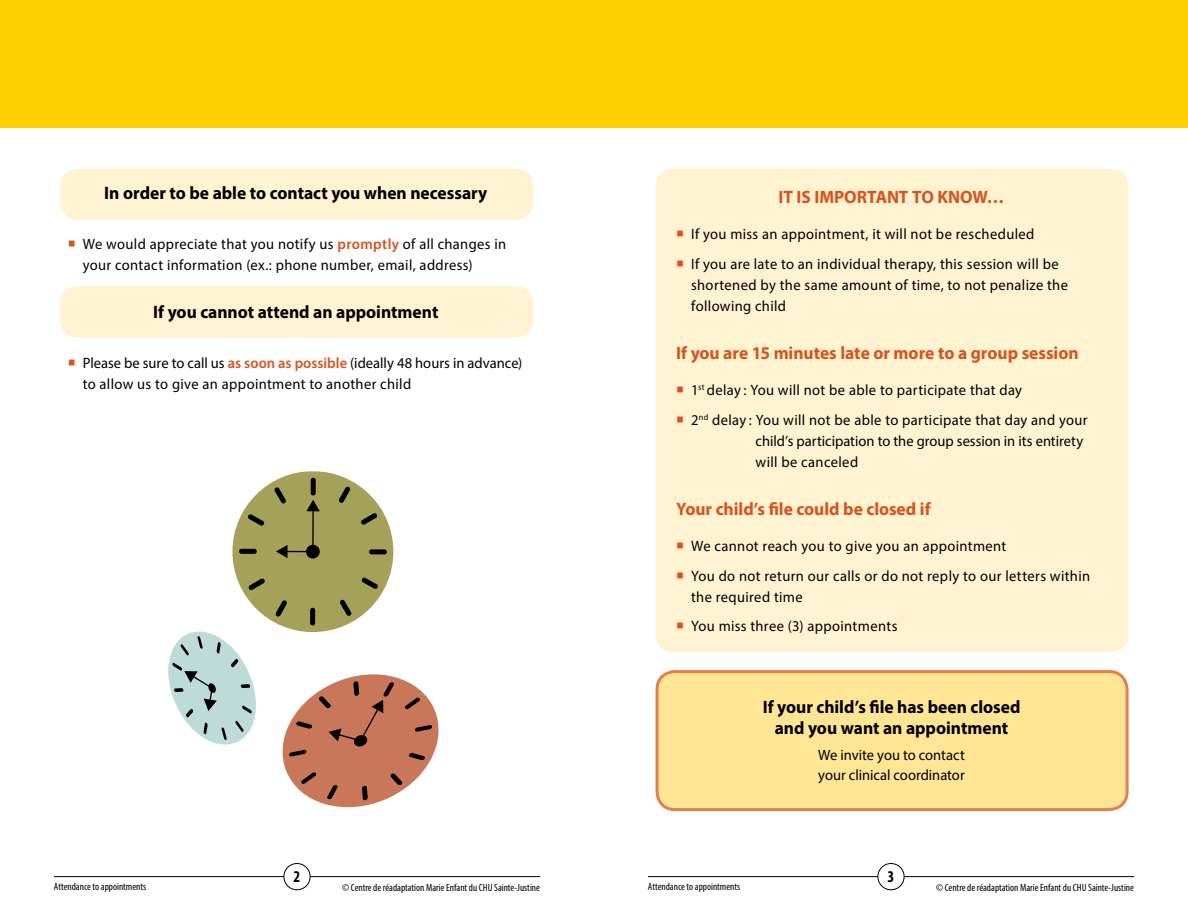
<style>
.page{position:relative;width:1188px;height:918px;background:#fff}
.page>*{position:absolute;margin:0;border:0;box-sizing:border-box;transform-origin:0 0}
.t1{font:700 18px/21px "Myriad Pro";color:#000;text-align:center}
.t2{font:700 18px "Myriad Pro";color:#d9531e}
.t3{font:700 condensed 16.5px "Myriad Pro";color:#000}
.t4{font:15px/29.7px "Myriad Pro";letter-spacing:.02em;color:#000}
.t5{font:15px/21px "Myriad Pro";color:#000}
.t6{font:condensed 10.5px "Myriad Pro";color:#000}
.s1{font-weight:600;color:#d9531e}
</style>
<div class="page">
<div style="left:60px;top:286px;width:473px;height:52px;background:#fff3d1;border-radius:18px"></div>
<hr style="left:54px;top:876px;width:486px;height:1px;background:#000">
<hr style="left:648px;top:876px;width:486px;height:1px;background:#000">
<div style="left:284px;top:864px;width:26px;height:26px;background:#fff;border-radius:50%"></div>
<div style="left:284px;top:863px;width:26px;height:27px;border:1px solid #000;border-radius:50%"></div>
<div style="left:878px;top:864px;width:26px;height:26px;background:#fff;border-radius:50%"></div>
<div style="left:878px;top:863px;width:26px;height:27px;border:1px solid #000;border-radius:50%"></div>
<div style="left:594px;top:0;width:594px;height:128px;background:#ffd100"></div>
<div style="left:0;top:0;width:594px;height:128px;background:#ffd100"></div>
<div style="left:232px;top:471px;width:162px;height:161px;background:#a5a159;border-radius:50%"></div>
<div style="left:311px;top:478px;width:5px;height:17px;background:#000;border-radius:3px"></div>
<div style="left:310px;top:608px;width:5px;height:18px;background:#000;border-radius:3px"></div>
<div style="left:369px;top:549px;width:18px;height:5px;background:#000;border-radius:3px"></div>
<div style="left:239px;top:549px;width:18px;height:5px;background:#000;border-radius:3px"></div>
<svg style="left:361px;top:513px;width:17px;height:12px"></svg>
<svg style="left:248px;top:578px;width:17px;height:12px"></svg>
<svg style="left:340px;top:599px;width:12px;height:17px"></svg>
<svg style="left:339px;top:486px;width:12px;height:17px"></svg>
<svg style="left:275px;top:600px;width:12px;height:17px"></svg>
<svg style="left:361px;top:577px;width:17px;height:12px"></svg>
<svg style="left:248px;top:514px;width:17px;height:12px"></svg>
<svg style="left:274px;top:487px;width:46px;height:71px"></svg>
<svg style="left:282px;top:674px;width:157px;height:134px"></svg>
<svg style="left:168px;top:631px;width:88px;height:114px"></svg>
<div style="left:657px;top:672px;width:470px;height:138px;background:#ffe594;border-radius:18px"></div>
<div style="left:656px;top:670px;width:473px;height:141px;border:3px solid #e38050;border-radius:18px"></div>
<div style="left:656px;top:169px;width:473px;height:483px;background:#fff3d1;border-radius:18px"></div>
<div style="left:60px;top:169px;width:473px;height:51px;background:#fff3d1;border-radius:18px"></div>
<p class="t1" style="left:104px;top:182px;width:385px">In order to be able to contact you when necessary</p>
<p class="t4" style="left:83px;top:233px;width:425px;line-height:21px">We would appreciate that you notify us <span class="s1">promptly</span> of all changes in your contact information (ex.: phone number, email, address)</p>
<p class="t1" style="left:153px;top:301px;width:287px">If you cannot attend an appointment</p>
<p class="t4" style="left:83px;top:352px;width:441px;line-height:21px">Please be sure to call us <span class="s1">as soon as possible</span> (ideally 48 hours in advance) to allow us to give an appointment to another child</p>
<p class="t2" style="left:779px;top:185px;width:227px">IT IS IMPORTANT TO KNOW…</p>
<p class="t4" style="left:691px;top:219px;width:369px">If you miss an appointment, it will not be rescheduled<br>If you are late to an individual therapy, this session will be</p>
<p class="t4" style="left:691px;top:274px;width:378px;line-height:21px">shortened by the same amount of time, to not penalize the following child</p>
<p class="t2" style="left:676px;top:341px;width:404px">If you are 15 minutes late or more to a group session</p>
<p class="t4" style="left:691px;top:375px;width:398px">1<sup>st</sup> delay : You will not be able to participate that day<br>2<sup>nd</sup> delay : You will not be able to participate that day and your</p>
<p class="t5" style="left:756px;top:430px;width:329px">child’s participation to the group session in its entirety will be canceled</p>
<p class="t2" style="left:676px;top:497px;width:256px">Your child’s file could be closed if</p>
<p class="t4" style="left:691px;top:531px;width:401px">We cannot reach you to give you an appointment<br>You do not return our calls or do not reply to our letters within</p>
<p class="t4" style="left:691px;top:581px;width:208px">the required time<br>You miss three (3) appointments</p>
<p class="t1" style="left:763px;top:696px;width:259px">If your child’s file has been closed and you want an appointment</p>
<p class="t5" style="left:818px;top:745px;width:148px;line-height:19.5px">We invite you to contact your clinical coordinator</p>
<p class="t3" style="left:294px;top:866px;width:8px">2</p>
<p class="t3" style="left:888px;top:866px;width:8px">3</p>
<p class="t6" style="left:54px;top:881px;width:94px">Attendance to appointments</p>
<p class="t6" style="left:342px;top:882px;width:199px">© Centre de réadaptation Marie Enfant du CHU Sainte-Justine</p>
<p class="t6" style="left:648px;top:881px;width:94px">Attendance to appointments</p>
<p class="t6" style="left:936px;top:882px;width:199px">© Centre de réadaptation Marie Enfant du CHU Sainte-Justine</p>
</div>
